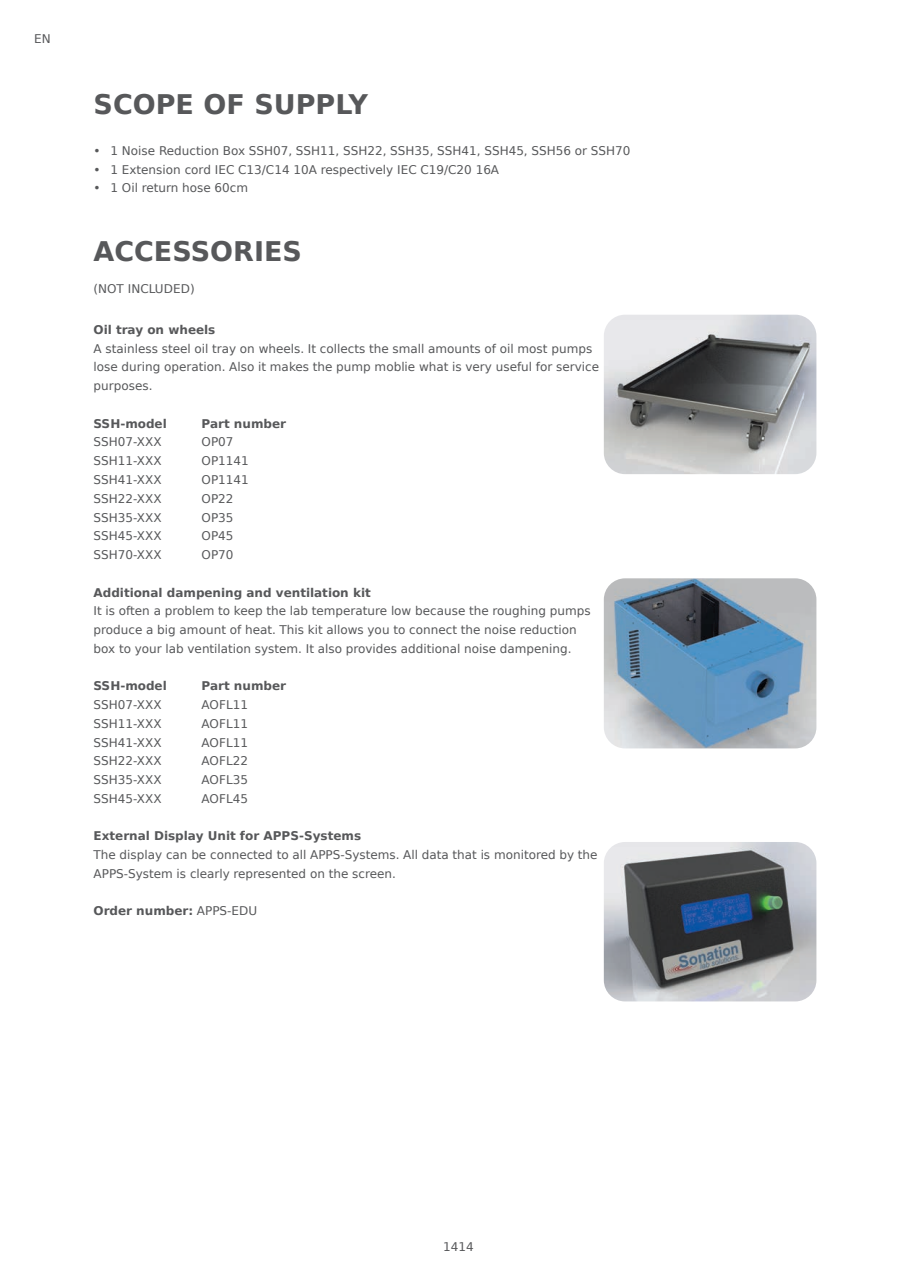
<style>
.page{position:relative;width:910px;height:1280px;background:#fff}
.page>*{position:absolute;margin:0;border:0;box-sizing:border-box;transform-origin:0 0}
.t1{font:700 27px "DejaVu Sans";color:#57585a}
.t2{font:12px/18.8px "DejaVu Sans";color:#57585a}
.t3{font:700 12px "DejaVu Sans";letter-spacing:-.005em;color:#57585a}
.s1{font-weight:400}
</style>
<div class="page">
<img style="left:604px;top:315px;width:212px;height:159px;border-radius:21px">
<img style="left:604px;top:578px;width:212px;height:170px;border-radius:21px">
<img style="left:604px;top:842px;width:212px;height:159px;border-radius:21px">
<p class="t2" style="left:34px;top:29px;width:18px">EN</p>
<h1 class="t1" style="left:94px;top:89px;width:276px">SCOPE OF SUPPLY</h1>
<p class="t2" style="left:94px;top:141px;width:538px">• 1 Noise Reduction Box SSH07, SSH11, SSH22, SSH35, SSH41, SSH45, SSH56 or SSH70</p>
<p class="t2" style="left:94px;top:160px;width:407px">• 1 Extension cord IEC C13/C14 10A respectively IEC C19/C20 16A</p>
<p class="t2" style="left:94px;top:179px;width:156px">• 1 Oil return hose 60cm</p>
<h1 class="t1" style="left:94px;top:236px;width:210px">ACCESSORIES</h1>
<p class="t2" style="left:94px;top:279px;width:103px">(NOT INCLUDED)</p>
<p class="t3" style="left:94px;top:323px;width:123px">Oil tray on wheels</p>
<p class="t2" style="left:94px;top:339px;width:507px">A stainless steel oil tray on wheels. It collects the small amounts of oil most pumps lose during operation. Also it makes the pump moblie what is very useful for service purposes.</p>
<p class="t3" style="left:94px;top:417px;width:75px">SSH-model</p>
<p class="t3" style="left:202px;top:417px;width:86px">Part number</p>
<p class="t2" style="left:94px;top:433px;width:70px">SSH07-XXX</p>
<p class="t2" style="left:202px;top:433px;width:33px">OP07</p>
<p class="t2" style="left:94px;top:452px;width:70px">SSH11-XXX</p>
<p class="t2" style="left:202px;top:452px;width:49px">OP1141</p>
<p class="t2" style="left:94px;top:470px;width:70px">SSH41-XXX</p>
<p class="t2" style="left:202px;top:470px;width:49px">OP1141</p>
<p class="t2" style="left:94px;top:489px;width:70px">SSH22-XXX</p>
<p class="t2" style="left:202px;top:489px;width:33px">OP22</p>
<p class="t2" style="left:94px;top:508px;width:70px">SSH35-XXX</p>
<p class="t2" style="left:202px;top:508px;width:33px">OP35</p>
<p class="t2" style="left:94px;top:527px;width:70px">SSH45-XXX</p>
<p class="t2" style="left:202px;top:527px;width:33px">OP45</p>
<p class="t2" style="left:94px;top:545px;width:70px">SSH70-XXX</p>
<p class="t2" style="left:202px;top:545px;width:33px">OP70</p>
<p class="t3" style="left:94px;top:585px;width:279px">Additional dampening and ventilation kit</p>
<p class="t2" style="left:94px;top:602px;width:499px">It is often a problem to keep the lab temperature low because the roughing pumps produce a big amount of heat. This kit allows you to connect the noise reduction box to your lab ventilation system. It also provides additional noise dampening.</p>
<p class="t3" style="left:94px;top:679px;width:75px">SSH-model</p>
<p class="t3" style="left:202px;top:679px;width:86px">Part number</p>
<p class="t2" style="left:94px;top:695px;width:70px">SSH07-XXX</p>
<p class="t2" style="left:202px;top:695px;width:48px">AOFL11</p>
<p class="t2" style="left:94px;top:714px;width:70px">SSH11-XXX</p>
<p class="t2" style="left:202px;top:714px;width:48px">AOFL11</p>
<p class="t2" style="left:94px;top:733px;width:70px">SSH41-XXX</p>
<p class="t2" style="left:202px;top:733px;width:48px">AOFL11</p>
<p class="t2" style="left:94px;top:752px;width:70px">SSH22-XXX</p>
<p class="t2" style="left:202px;top:752px;width:48px">AOFL22</p>
<p class="t2" style="left:94px;top:770px;width:70px">SSH35-XXX</p>
<p class="t2" style="left:202px;top:770px;width:48px">AOFL35</p>
<p class="t2" style="left:94px;top:789px;width:70px">SSH45-XXX</p>
<p class="t2" style="left:202px;top:789px;width:48px">AOFL45</p>
<p class="t3" style="left:94px;top:829px;width:269px">External Display Unit for APPS-Systems</p>
<p class="t2" style="left:94px;top:845px;width:505px">The display can be connected to all APPS-Systems. All data that is monitored by the<br>APPS-System is clearly represented on the screen.</p>
<p class="t3" style="left:94px;top:904px;width:165px">Order number: <span class="s1">APPS-EDU</span></p>
<p class="t2" style="left:443px;top:1237px;width:32px">1414</p>
</div>
